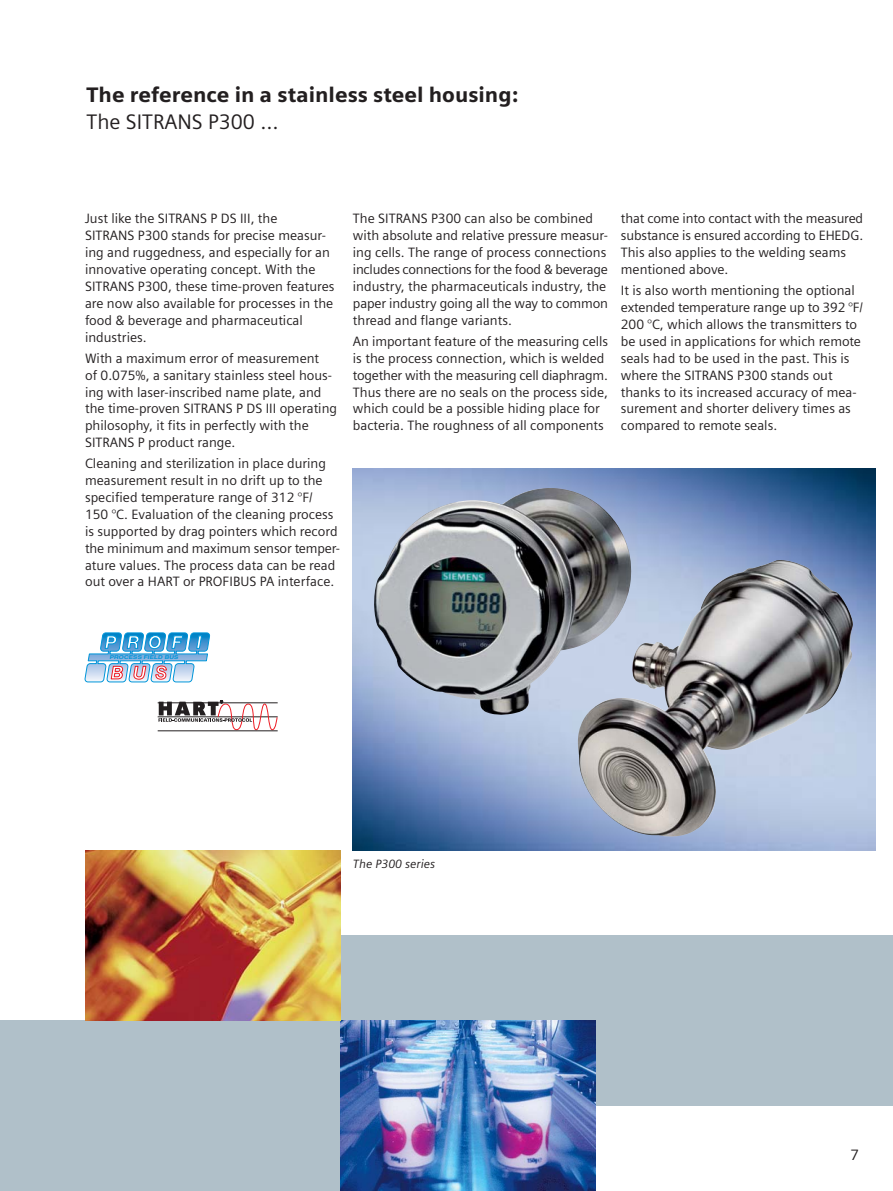
<style>
.page{position:relative;width:893px;height:1191px;background:#fff}
.page>*{position:absolute;margin:0;border:0;box-sizing:border-box;transform-origin:0 0}
.t1{font:900 21px "Siemens Sans";color:#231f20}
.t2{font:21px "Siemens Sans";color:#231f20}
.t3{font:15px "Siemens Sans";color:#231f20}
.t4{font:13.5px/16.8px "Siemens Sans";color:#231f20}
.t5{font:italic 12px "Siemens Sans";color:#231f20}
.t6{font:italic 700 5.25px "Helvetica";color:#0095d9;scale:1.25 1}
</style>
<div class="page">
<div style="left:85px;top:935px;width:808px;height:171px;background:#b0c0c9"></div>
<div style="left:0;top:1020px;width:340px;height:170px;background:#b0c0c9"></div>
<img style="left:340px;top:1021px;width:255px;height:169px">
<img style="left:85px;top:851px;width:255px;height:169px">
<svg style="left:85px;top:632px;width:125px;height:50px"></svg>
<svg style="left:158px;top:700px;width:120px;height:30px"></svg>
<hr style="left:158px;top:730px;width:120px;height:1px;background:#231f20">
<hr style="left:158px;top:702px;width:120px;height:1px;background:#231f20">
<img style="left:353px;top:469px;width:523px;height:381px">
<img style="left:374px;top:486px;width:258px;height:229px">
<img style="left:578px;top:559px;width:275px;height:280px">
<h1 class="t1" style="left:87px;top:85px;width:433px">The reference in a stainless steel housing:</h1>
<h1 class="t2" style="left:87px;top:112px;width:193px">The SITRANS P300 …</h1>
<p class="t4" style="left:85px;top:211px;width:251px">Just like the SITRANS P DS III, the<br>SITRANS P300 stands for precise measur&shy;ing and ruggedness, and especially for an innovative operating concept. With the SITRANS P300, these time-proven features are now also available for processes in the food &amp; beverage and pharmaceutical industries.</p>
<p class="t4" style="left:85px;top:350px;width:254px">With a maximum error of measurement<br>of 0.075%, a sanitary stainless steel hous&shy;ing with laser-inscribed name plate, and the time-proven SITRANS P DS III operating philosophy, it fits in perfectly with the SITRANS P product range.</p>
<p class="t4" style="left:85px;top:456px;width:257px">Cleaning and sterilization in place during measurement result in no drift up to the specified temperature range of 312 °F/<br>150 °C. Evaluation of the cleaning process is supported by drag pointers which record the minimum and maximum sensor temper&shy;ature values. The process data can be read out over a HART or PROFIBUS PA interface.</p>
<p class="t4" style="left:353px;top:211px;width:257px">The SITRANS P300 can also be combined with absolute and relative pressure measur&shy;ing cells. The range of process connections includes connections for the food &amp; beverage industry, the pharmaceuticals industry, the paper industry going all the way to common thread and flange variants.</p>
<p class="t4" style="left:353px;top:333px;width:257px">An important feature of the measuring cells is the process connection, which is welded together with the measuring cell diaphragm.<br>Thus there are no seals on the process side, which could be a possible hiding place for bacteria. The roughness of all components</p>
<p class="t4" style="left:621px;top:211px;width:244px">that come into contact with the measured substance is ensured according to EHEDG.<br>This also applies to the welding seams mentioned above.</p>
<p class="t4" style="left:621px;top:283px;width:244px">It is also worth mentioning the optional extended temperature range up to 392 °F/ 200 °C, which allows the transmitters to be used in applications for which remote seals had to be used in the past. This is where the SITRANS P300 stands out thanks to its increased accuracy of mea&shy;surement and shorter delivery times as compared to remote seals.</p>
<p class="t6" style="left:109px;top:655px;width:57px">PROCESS FIELD BUS</p>
<p class="t5" style="left:353px;top:857px;width:84px">The P300 series</p>
<p class="t3" style="left:850px;top:1148px;width:10px">7</p>
</div>
